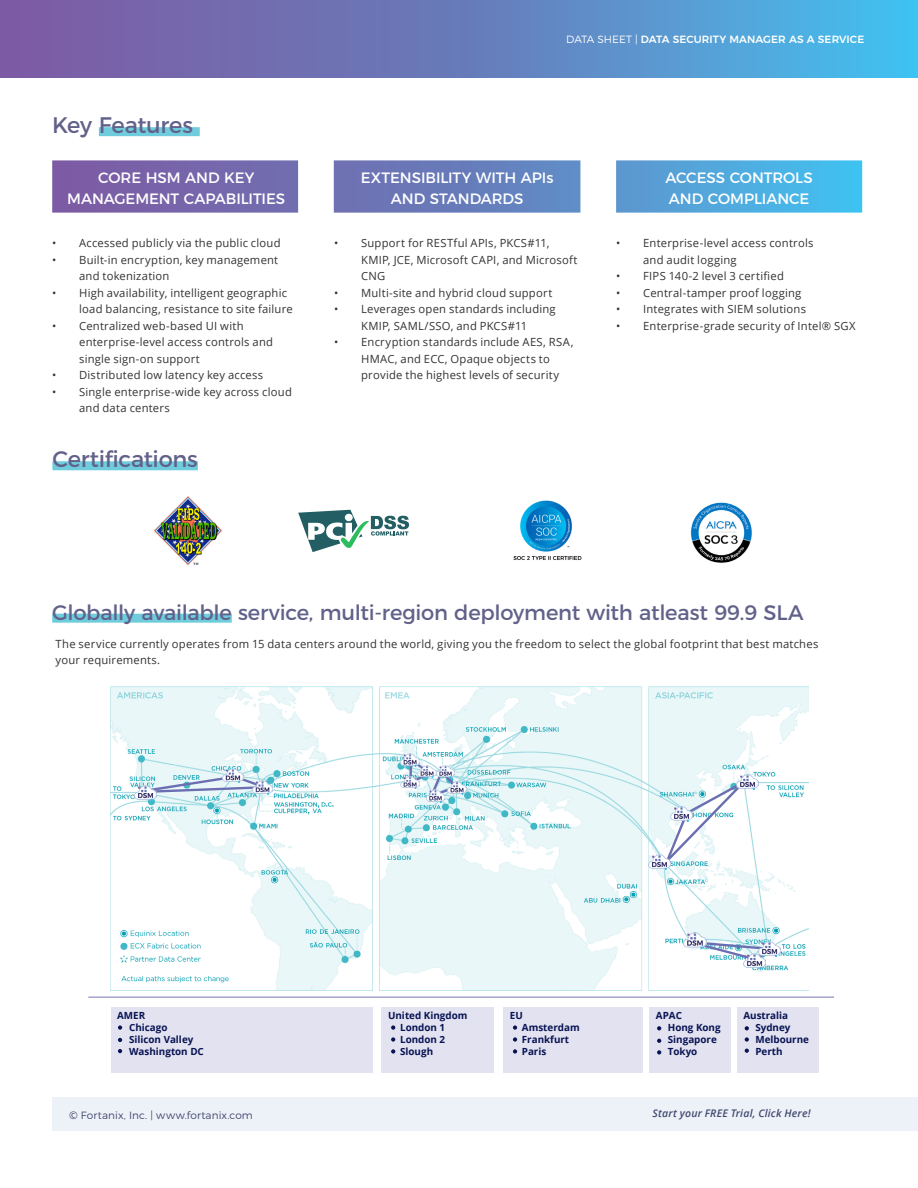
<style>
.page{position:relative;width:918px;height:1188px;background:#fff}
.page>*{position:absolute;margin:0;border:0;box-sizing:border-box;transform-origin:0 0}
.t1{font:22.5px "Montserrat";letter-spacing:-.01em;color:#61618a}
.t2{font:21px "Montserrat";letter-spacing:-.015em;color:#61618a}
.t3{font:15px/21px "Montserrat";letter-spacing:-.005em;color:#fff;text-align:center}
.t4{font:11.25px/16.5px "Open Sans";letter-spacing:.02em;color:#333}
.t5{font:500 10.5px "Montserrat";letter-spacing:.01em;color:#fff}
.t6{font:300 10.5px "Montserrat";letter-spacing:.01em;color:#41486d}
.t7{font:italic 600 10.5px "Open Sans";letter-spacing:.02em;color:#41486d}
.t8{font:700 9.9px/12.6px "Open Sans";color:#081353}
.s1{font-weight:300}
.s2{font-family:"Open Sans";font-weight:400}
</style>
<div class="page">
<div style="left:0;top:0;width:918px;height:78px;background:linear-gradient(to right,#82509b,#47b8e8)"></div>
<div style="left:52px;top:1098px;width:866px;height:33px;background:#edf2f9"></div>
<div style="left:99px;top:127px;width:101px;height:9px;background:#6fccdd"></div>
<svg style="left:52px;top:160px;width:810px;height:53px;background:#7691c8"></svg>
<div style="left:52px;top:461px;width:146px;height:9px;background:#6fccdd"></div>
<div style="left:52px;top:614px;width:180px;height:9px;background:#6fccdd"></div>
<img style="left:154px;top:496px;width:69px;height:69px">
<svg style="left:298px;top:510px;width:111px;height:42px"></svg>
<img style="left:513px;top:500px;width:69px;height:60px">
<img style="left:690px;top:502px;width:62px;height:61px">
<div style="left:111px;top:1007px;width:261px;height:65px;background:#e2e2f0"></div>
<hr style="left:88px;top:996px;width:745px;height:2px;background:#a7a7d1">
<img style="left:111px;top:687px;width:698px;height:304px">
<svg style="left:138px;top:774px;width:130px;height:20px;background:#c0d5e5"></svg>
<svg style="left:407px;top:757px;width:53px;height:42px"></svg>
<svg style="left:663px;top:780px;width:83px;height:86px"></svg>
<svg style="left:688px;top:939px;width:84px;height:24px"></svg>
<img style="left:223px;top:768px;width:20px;height:14px">
<div style="left:382px;top:1007px;width:112px;height:65px;background:#e2e2f0"></div>
<div style="left:503px;top:1007px;width:140px;height:65px;background:#e2e2f0"></div>
<div style="left:649px;top:1007px;width:82px;height:65px;background:#e2e2f0"></div>
<div style="left:737px;top:1007px;width:81px;height:65px;background:#e2e2f0"></div>
<img style="left:252px;top:781px;width:20px;height:13px">
<img style="left:134px;top:786px;width:23px;height:15px">
<img style="left:401px;top:754px;width:18px;height:12px">
<img style="left:401px;top:776px;width:18px;height:13px">
<img style="left:418px;top:765px;width:37px;height:13px">
<img style="left:426px;top:790px;width:18px;height:12px">
<img style="left:448px;top:782px;width:18px;height:12px">
<img style="left:670px;top:806px;width:22px;height:15px">
<img style="left:737px;top:775px;width:22px;height:15px">
<img style="left:648px;top:854px;width:22px;height:15px">
<img style="left:684px;top:933px;width:22px;height:15px">
<img style="left:758px;top:942px;width:23px;height:15px">
<img style="left:743px;top:953px;width:22px;height:15px">
<svg style="left:118px;top:1025px;width:4px;height:5px"></svg>
<svg style="left:118px;top:1038px;width:4px;height:4px"></svg>
<svg style="left:118px;top:1049px;width:4px;height:4px"></svg>
<svg style="left:391px;top:1025px;width:4px;height:5px"></svg>
<svg style="left:391px;top:1037px;width:4px;height:5px"></svg>
<svg style="left:391px;top:1049px;width:4px;height:5px"></svg>
<svg style="left:513px;top:1025px;width:4px;height:5px"></svg>
<svg style="left:513px;top:1037px;width:4px;height:5px"></svg>
<svg style="left:513px;top:1049px;width:4px;height:5px"></svg>
<svg style="left:657px;top:1026px;width:4px;height:4px"></svg>
<svg style="left:657px;top:1039px;width:4px;height:4px"></svg>
<svg style="left:657px;top:1050px;width:4px;height:5px"></svg>
<svg style="left:745px;top:1026px;width:4px;height:4px"></svg>
<svg style="left:745px;top:1037px;width:4px;height:5px"></svg>
<svg style="left:745px;top:1049px;width:4px;height:4px"></svg>
<p class="t5" style="left:566px;top:31px;width:300px"><span class="s1">DATA SHEET |</span> DATA SECURITY MANAGER AS A SERVICE</p>
<h1 class="t1" style="left:52px;top:107px;width:142px">Key Features</h1>
<h3 class="t3" style="left:67px;top:166px;width:219px">CORE HSM AND KEY<br>MANAGEMENT CAPABILITIES</h3>
<h3 class="t3" style="left:361px;top:166px;width:194px">EXTENSIBILITY WITH APIs<br>AND STANDARDS</h3>
<h3 class="t3" style="left:665px;top:166px;width:149px;text-align:left">ACCESS CONTROLS<br>AND COMPLIANCE</h3>
<p class="t4" style="left:643px;top:234px;width:172px;text-indent:-27px">• Enterprise-level access controls and audit logging</p>
<p class="t4" style="left:616px;top:267px;width:169px">• FIPS 140-2 level 3 certified</p>
<p class="t4" style="left:616px;top:284px;width:187px">• Central-tamper proof logging</p>
<p class="t4" style="left:616px;top:300px;width:191px">• Integrates with SIEM solutions</p>
<p class="t4" style="left:616px;top:317px;width:241px">• Enterprise-grade security of Intel® SGX</p>
<p class="t4" style="left:361px;top:234px;width:218px;text-indent:-27px">• Support for RESTful APIs, PKCS#11,<br>KMIP, JCE, Microsoft CAPI, and Microsoft<br>CNG</p>
<p class="t4" style="left:334px;top:284px;width:220px">• Multi-site and hybrid cloud support</p>
<p class="t4" style="left:334px;top:300px;width:223px;text-align:center">• Leverages open standards including<br>KMIP, SAML/SSO, and PKCS#11</p>
<p class="t4" style="left:361px;top:333px;width:214px;text-indent:-27px">• Encryption standards include AES, RSA,<br>HMAC, and ECC, Opaque objects to provide the highest levels of security</p>
<p class="t4" style="left:52px;top:234px;width:230px">• Accessed publicly via the public cloud</p>
<p class="t4" style="left:79px;top:251px;width:201px;text-indent:-27px">• Built-in encryption, key management and tokenization</p>
<p class="t4" style="left:79px;top:284px;width:215px;text-indent:-27px">• High availability, intelligent geographic load balancing, resistance to site failure</p>
<p class="t4" style="left:79px;top:317px;width:195px;text-indent:-27px">• Centralized web-based UI with enterprise-level access controls and single sign-on support</p>
<p class="t4" style="left:52px;top:366px;width:212px">• Distributed low latency key access</p>
<p class="t4" style="left:79px;top:383px;width:214px;text-indent:-27px">• Single enterprise-wide key across cloud and data centers</p>
<h1 class="t1" style="left:52px;top:441px;width:147px">Certifications</h1>
<h2 class="t2" style="left:52px;top:595px;width:753px">Globally available service, multi-region deployment with atleast 99.9 SLA</h2>
<p class="t4" style="left:56px;top:635px;width:764px">The service currently operates from 15 data centers around the world, giving you the freedom to select the global footprint that best matches your requirements.</p>
<p class="t8" style="left:129px;top:1009px;width:40px;text-indent:-12px">AMER<br>Chicago</p>
<p class="t8" style="left:129px;top:1033px;width:76px;line-height:11.6px">Silicon Valley<br>Washington DC</p>
<p class="t6" style="left:69px;top:1107px;width:185px"><span class="s2">©</span> Fortanix, Inc. | www.fortanix.com</p>
<p class="t8" style="left:400px;top:1009px;width:69px;text-indent:-12px">United Kingdom<br>London 1</p>
<p class="t8" style="left:400px;top:1033px;width:47px;line-height:11.6px">London 2<br>Slough</p>
<p class="t8" style="left:522px;top:1009px;width:59px;text-indent:-12px">EU<br>Amsterdam</p>
<p class="t8" style="left:522px;top:1033px;width:49px;line-height:11.6px">Frankfurt<br>Paris</p>
<p class="t8" style="left:668px;top:1009px;width:54px;text-indent:-12px">APAC<br>Hong Kong</p>
<p class="t8" style="left:668px;top:1033px;width:50px;line-height:11.6px">Singapore<br>Tokyo</p>
<p class="t8" style="left:743px;top:1009px;width:49px;text-align:right">Australia<br>Sydney</p>
<p class="t8" style="left:755px;top:1033px;width:55px;line-height:11.6px">Melbourne<br>Perth</p>
<p class="t7" style="left:652px;top:1106px;width:160px">Start your FREE Trial, Click Here!</p>
</div>
